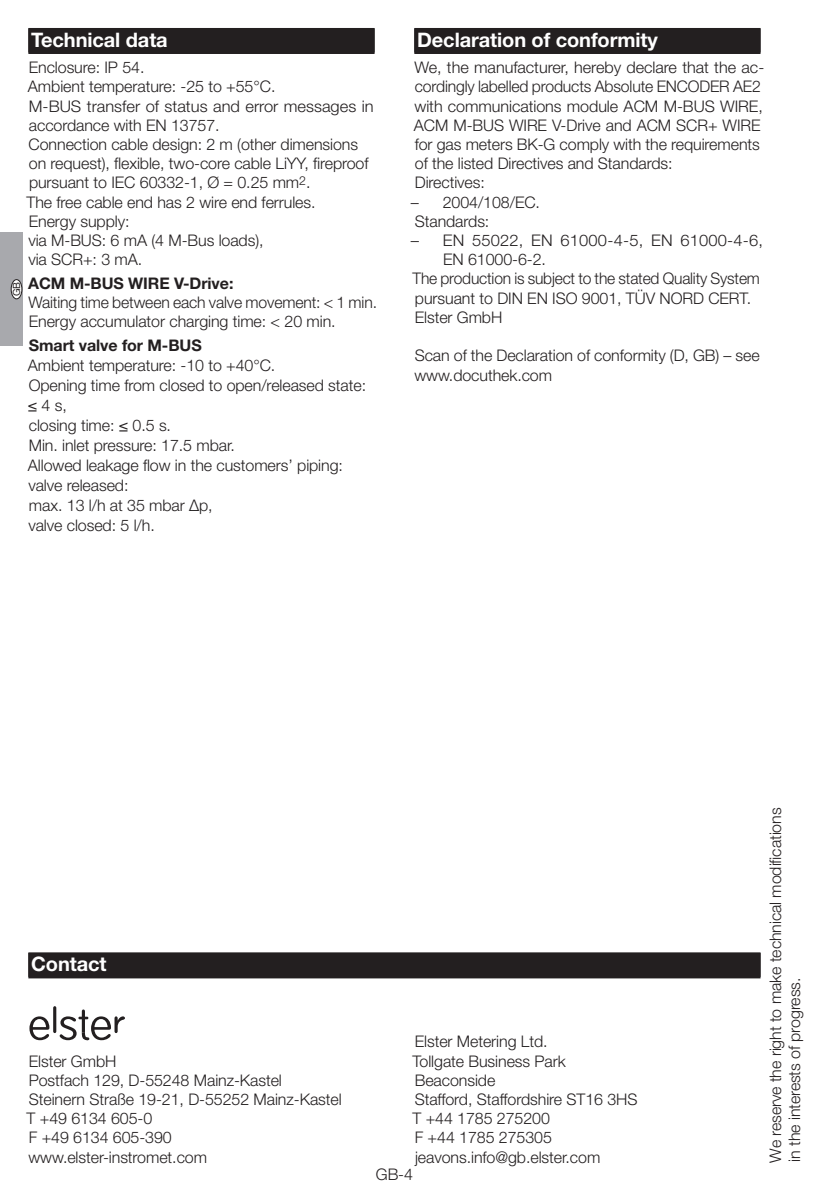
<style>
.page{position:relative;width:840px;height:1191px;background:#fff}
.page>*{position:absolute;margin:0;border:0;box-sizing:border-box;transform-origin:0 0}
.t1{font:700 20px "Helvetica Neue LT Pro";letter-spacing:-.005em;color:#fff}
.t2{font:300 16px/19.2px "Helvetica Neue LT Pro";letter-spacing:-.005em;color:#231f20}
.t3{font:700 16px "Helvetica Neue LT Pro";letter-spacing:-.005em;color:#231f20}
.t4{font:10px "Helvetica Neue LT Pro";color:#231f20}
</style>
<div class="page">
<div style="left:0;top:232px;width:23px;height:114px;background:#a8a9ad"></div>
<div style="left:11px;top:280px;width:11px;height:19px;background:#fff;border-radius:50%"></div>
<div style="left:11px;top:279px;width:11px;height:20px;border:1px solid #231f20;border-radius:50%"></div>
<svg style="left:29px;top:1016px;width:20px;height:24px"></svg>
<hr style="left:53px;top:1006px;width:3px;height:27px;background:#231f20;border-radius:2px">
<svg style="left:60px;top:1009px;width:65px;height:31px"></svg>
<svg style="left:28px;top:952px;width:732px;height:26px"></svg>
<div style="left:28px;top:953px;width:732px;height:24px;background:#231f20"></div>
<div style="left:28px;top:28px;width:346px;height:26px;background:#231f20"></div>
<div style="left:414px;top:28px;width:346px;height:26px;background:#231f20"></div>
<p class="t1" style="left:31px;top:27px;width:138px">Technical data</p>
<p class="t2" style="left:27px;top:58px;width:348px">Enclosure: IP 54.<br>Ambient temperature: -25 to +55°C.<br>M-BUS transfer of status and error messages in accordance with EN 13757.<br>Connection cable design: 2 m (other dimensions on request), flexible, two-core cable LiYY, fireproof pursuant to IEC 60332-1, Ø = 0.25 mm<sup>2</sup>.<br>The free cable end has 2 wire end ferrules.<br>Energy supply:<br>via M-BUS: 6 mA (4 M-Bus loads),<br>via SCR+: 3 mA.</p>
<p class="t3" style="left:28px;top:273px;width:207px">ACM M-BUS WIRE V-Drive:</p>
<p class="t2" style="left:28px;top:292px;width:350px">Waiting time between each valve movement: &lt; 1 min.<br>Energy accumulator charging time: &lt; 20 min.</p>
<p class="t3" style="left:29px;top:335px;width:174px">Smart valve for M-BUS</p>
<p class="t2" style="left:28px;top:355px;width:340px;line-height:20px">Ambient temperature: -10 to +40°C.<br>Opening time from closed to open/released state: ≤ 4 s,<br>closing time: ≤ 0.5 s.<br>Min. inlet pressure: 17.5 mbar.<br>Allowed leakage flow in the customers’ piping: valve released:<br>max. 13 l/h at 35 mbar ∆p,<br>valve closed: 5 l/h.</p>
<p class="t4" style="left:11px;top:296px;width:16px;rotate:-90deg">GB</p>
<p class="t4" style="left:67px;top:292px;width:7px;rotate:-90deg">F</p>
<p class="t4" style="left:124px;top:296px;width:14px;rotate:-90deg">NL</p>
<p class="t4" style="left:181px;top:290px;width:4px;rotate:-90deg">I</p>
<p class="t1" style="left:417px;top:27px;width:242px">Declaration of conformity</p>
<p class="t2" style="left:413px;top:58px;width:352px">We, the manufacturer, hereby declare that the ac&shy;cordingly labelled products Absolute ENCODER AE2 with communications module ACM M-BUS WIRE, ACM M-BUS WIRE V-Drive and ACM SCR+ WIRE for gas meters BK-G comply with the requirements of the listed Directives and Standards:<br>Directives:</p>
<p class="t2" style="left:410px;top:192px;width:131px">– 2004/108/EC.<br>Standards:</p>
<p class="t2" style="left:410px;top:230px;width:353px">– EN 55022, EN 61000-4-5, EN 61000-4-6,</p>
<p class="t2" style="left:443px;top:250px;width:104px">EN 61000-6-2.</p>
<p class="t2" style="left:412px;top:269px;width:348px">The production is subject to the stated Quality System</p>
<p class="t2" style="left:414px;top:288px;width:337px">pursuant to DIN EN ISO 9001, TÜV NORD CERT.</p>
<p class="t2" style="left:414px;top:307px;width:89px">Elster GmbH</p>
<p class="t2" style="left:414px;top:346px;width:346px">Scan of the Declaration of conformity (D, GB) – see www.docuthek.com</p>
<p class="t1" style="left:31px;top:951px;width:77px">Contact</p>
<p class="t2" style="left:27px;top:1051px;width:316px">Elster GmbH<br>Postfach 129, D-55248 Mainz-Kastel<br>Steinern Straße 19-21, D-55252 Mainz-Kastel<br>T +49 6134 605-0<br>F +49 6134 605-390 www.elster-instromet.com</p>
<p class="t2" style="left:412px;top:1031px;width:226px">Elster Metering Ltd.<br>Tollgate Business Park<br>Beaconside<br>Stafford, Staffordshire ST16 3HS<br>T +44 1785 275200<br>F +44 1785 275305 jeavons.info@gb.elster.com</p>
<p class="t2" style="left:765px;top:1162px;width:356px;rotate:-90deg">We reserve the right to make technical modifications in the interests of progress.</p>
<p class="t2" style="left:375px;top:1164px;width:39px">GB-4</p>
</div>
